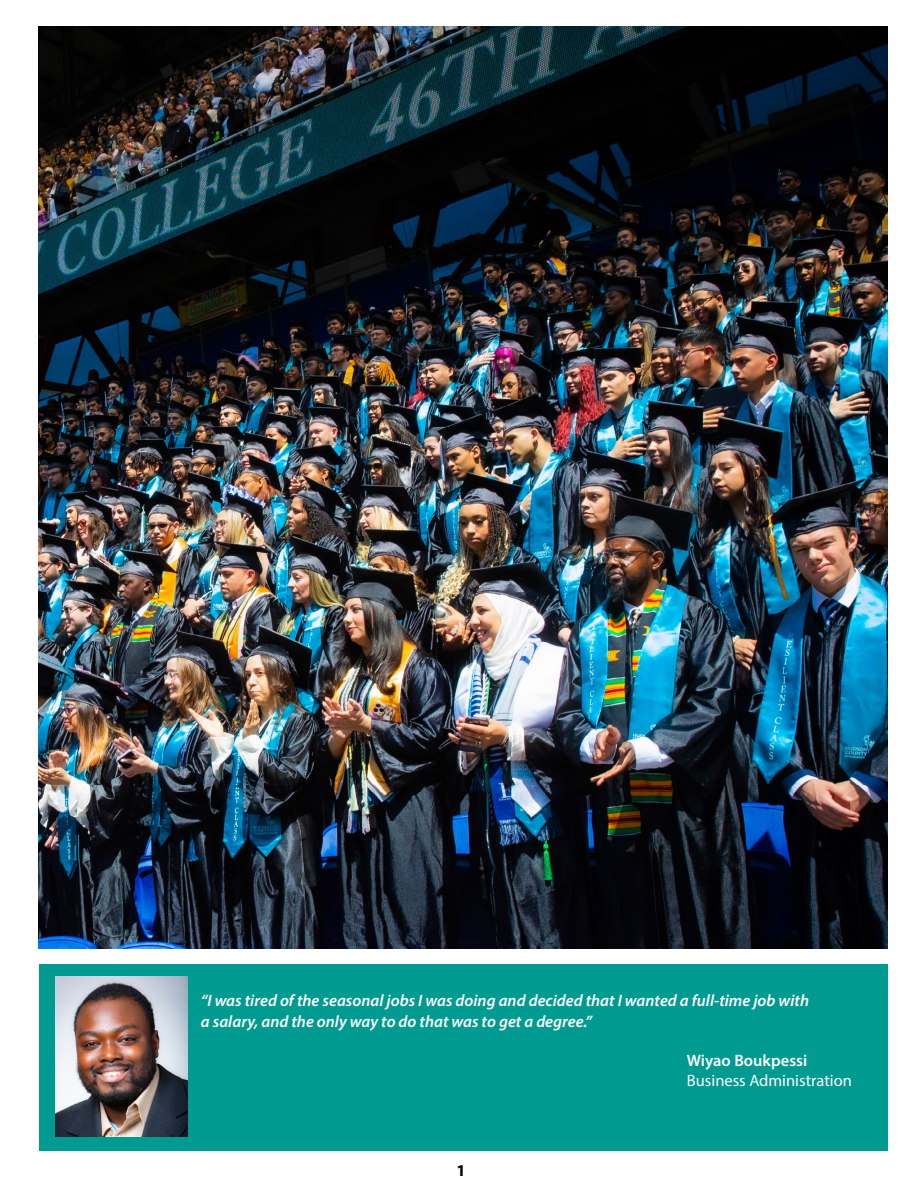
<style>
.page{position:relative;width:918px;height:1188px;background:#fff}
.page>*{position:absolute;margin:0;border:0;box-sizing:border-box;transform-origin:0 0}
.t1{font:italic 600 16.5px/21px "Myriad Pro";color:#fff}
.t2{font:16.5px "Myriad Pro";color:#fff}
.t3{font:600 16.5px "Myriad Pro";color:#fff}
.t4{font:700 16.5px "Myriad Pro";color:#000}
</style>
<div class="page">
<div style="left:39px;top:964px;width:849px;height:187px;background:#009b90"></div>
<img style="left:55px;top:977px;width:133px;height:160px">
<img style="left:39px;top:27px;width:849px;height:921px">
<p class="t1" style="left:201px;top:990px;width:610px">“I was tired of the seasonal jobs I was doing and decided that I wanted a full-time job with a salary, and the only way to do that was to get a degree.”</p>
<p class="t3" style="left:687px;top:1050px;width:122px">Wiyao Boukpessi</p>
<p class="t2" style="left:687px;top:1070px;width:167px">Business Administration</p>
<p class="t4" style="left:457px;top:1160px;width:11px">1</p>
</div>
